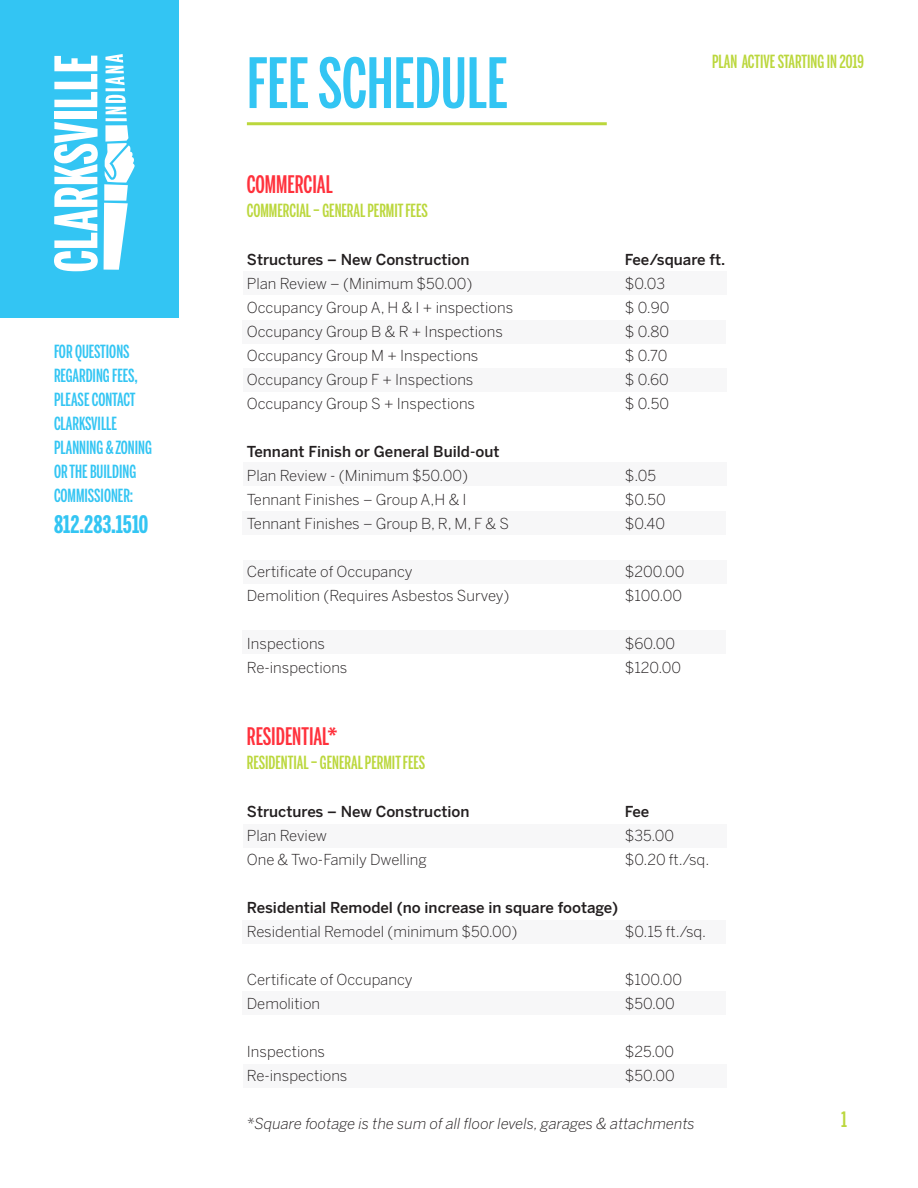
<style>
.page{position:relative;width:918px;height:1188px;background:#fff}
.page>*{position:absolute;margin:0;border:0;box-sizing:border-box;transform-origin:0 0}
.t1{font:500 68.7px "Benton Sans Extra Compressed";color:#33c5f3}
.t2{font:500 24px "Benton Sans Extra Compressed";color:#ff313c}
.t3{font:700 24px "Benton Sans Extra Compressed";color:#33c5f3}
.t4{font:500 21px "Benton Sans Extra Compressed";color:#bbd73c}
.t5{font:500 18px/24px "Benton Sans Extra Compressed";color:#33c5f3}
.t6{font:500 18px "Benton Sans Extra Compressed";color:#bbd73c}
.t7{font:300 15px "Benton Sans";color:#231f20}
.t8{font:500 15px "Benton Sans";color:#231f20}
.t9{font:italic 300 15px "Benton Sans";color:#231f20}
</style>
<div class="page">
<div style="left:0;top:0;width:178px;height:318px;background:#33c5f3"></div>
<hr style="left:247px;top:122px;width:360px;height:3px;background:#bbd73c">
<svg style="left:54px;top:122px;width:44px;height:149px"></svg>
<div style="left:54px;top:112px;width:43px;height:7px;background:#fff"></div>
<svg style="left:54px;top:56px;width:43px;height:51px"></svg>
<svg style="left:104px;top:125px;width:31px;height:145px"></svg>
<hr style="left:106px;top:118px;width:21px;height:3px;background:#fff">
<svg style="left:106px;top:95px;width:20px;height:19px"></svg>
<hr style="left:106px;top:88px;width:19px;height:3px;background:#fff">
<svg style="left:105px;top:54px;width:20px;height:31px"></svg>
<div style="left:243px;top:271px;width:484px;height:24px;background:#f7f7f8"></div>
<div style="left:242px;top:320px;width:484px;height:23px;background:#f7f7f8"></div>
<div style="left:243px;top:368px;width:484px;height:24px;background:#f7f7f8"></div>
<div style="left:243px;top:463px;width:484px;height:23px;background:#f7f7f8"></div>
<div style="left:243px;top:511px;width:483px;height:24px;background:#f7f7f8"></div>
<div style="left:243px;top:560px;width:484px;height:23px;background:#f7f7f8"></div>
<div style="left:242px;top:631px;width:484px;height:23px;background:#f7f7f8"></div>
<div style="left:243px;top:824px;width:484px;height:24px;background:#f7f7f8"></div>
<div style="left:242px;top:920px;width:484px;height:24px;background:#f7f7f8"></div>
<div style="left:242px;top:991px;width:484px;height:24px;background:#f7f7f8"></div>
<div style="left:243px;top:1064px;width:484px;height:23px;background:#f7f7f8"></div>
<p class="t5" style="left:54px;top:339px;width:100px">FOR QUESTIONS<br>REGARDING FEES,<br>PLEASE CONTACT<br>CLARKSVILLE<br>PLANNING &amp; ZONING<br>OR THE BUILDING<br>COMMISSIONER:</p>
<p class="t3" style="left:54px;top:509px;width:96px">812.283.1510</p>
<p class="t1" style="left:247px;top:41px;width:262px">FEE SCHEDULE</p>
<p class="t6" style="left:712px;top:51px;width:153px">PLAN ACTIVE STARTING IN 2019</p>
<p class="t2" style="left:247px;top:169px;width:87px">COMMERCIAL</p>
<p class="t6" style="left:247px;top:199px;width:182px">COMMERCIAL – GENERAL PERMIT FEES</p>
<p class="t8" style="left:247px;top:250px;width:224px">Structures – New Construction</p>
<p class="t8" style="left:625px;top:250px;width:102px">Fee/square ft.</p>
<p class="t7" style="left:247px;top:275px;width:227px">Plan Review – (Minimum $50.00)</p>
<p class="t7" style="left:625px;top:275px;width:42px">$0.03</p>
<p class="t7" style="left:247px;top:299px;width:268px">Occupancy Group A, H &amp; I + inspections</p>
<p class="t7" style="left:625px;top:299px;width:46px">$ 0.90</p>
<p class="t7" style="left:247px;top:323px;width:257px">Occupancy Group B &amp; R + Inspections</p>
<p class="t7" style="left:625px;top:323px;width:46px">$ 0.80</p>
<p class="t7" style="left:247px;top:347px;width:233px">Occupancy Group M + Inspections</p>
<p class="t7" style="left:625px;top:347px;width:44px">$ 0.70</p>
<p class="t7" style="left:247px;top:371px;width:228px">Occupancy Group F + Inspections</p>
<p class="t7" style="left:625px;top:371px;width:45px">$ 0.60</p>
<p class="t7" style="left:247px;top:395px;width:230px">Occupancy Group S + Inspections</p>
<p class="t7" style="left:625px;top:395px;width:46px">$ 0.50</p>
<p class="t8" style="left:247px;top:442px;width:254px">Tennant Finish or General Build-out</p>
<p class="t7" style="left:247px;top:467px;width:223px">Plan Review - (Minimum $50.00)</p>
<p class="t7" style="left:625px;top:467px;width:33px">$.05</p>
<p class="t7" style="left:247px;top:491px;width:221px">Tennant Finishes – Group A,H &amp; I</p>
<p class="t7" style="left:625px;top:491px;width:42px">$0.50</p>
<p class="t7" style="left:247px;top:515px;width:264px">Tennant Finishes – Group B, R, M, F &amp; S</p>
<p class="t7" style="left:625px;top:515px;width:42px">$0.40</p>
<p class="t7" style="left:247px;top:563px;width:167px">Certificate of Occupancy</p>
<p class="t7" style="left:625px;top:563px;width:61px">$200.00</p>
<p class="t7" style="left:247px;top:587px;width:264px">Demolition (Requires Asbestos Survey)</p>
<p class="t7" style="left:625px;top:587px;width:59px">$100.00</p>
<p class="t7" style="left:247px;top:635px;width:80px">Inspections</p>
<p class="t7" style="left:625px;top:635px;width:52px">$60.00</p>
<p class="t7" style="left:247px;top:659px;width:102px">Re-inspections</p>
<p class="t7" style="left:625px;top:659px;width:58px">$120.00</p>
<p class="t2" style="left:247px;top:721px;width:92px">RESIDENTIAL*</p>
<p class="t6" style="left:247px;top:751px;width:180px">RESIDENTIAL – GENERAL PERMIT FEES</p>
<p class="t8" style="left:247px;top:802px;width:224px">Structures – New Construction</p>
<p class="t8" style="left:625px;top:802px;width:26px">Fee</p>
<p class="t7" style="left:247px;top:827px;width:82px">Plan Review</p>
<p class="t7" style="left:625px;top:827px;width:51px">$35.00</p>
<p class="t7" style="left:247px;top:851px;width:181px">One &amp; Two-Family Dwelling</p>
<p class="t7" style="left:625px;top:851px;width:86px">$0.20 ft./sq.</p>
<p class="t8" style="left:247px;top:898px;width:373px">Residential Remodel (no increase in square footage)</p>
<p class="t7" style="left:247px;top:923px;width:272px">Residential Remodel (minimum $50.00)</p>
<p class="t7" style="left:625px;top:923px;width:83px">$0.15 ft./sq.</p>
<p class="t7" style="left:247px;top:971px;width:167px">Certificate of Occupancy</p>
<p class="t7" style="left:625px;top:971px;width:59px">$100.00</p>
<p class="t7" style="left:247px;top:995px;width:75px">Demolition</p>
<p class="t7" style="left:625px;top:995px;width:51px">$50.00</p>
<p class="t7" style="left:247px;top:1043px;width:80px">Inspections</p>
<p class="t7" style="left:625px;top:1043px;width:51px">$25.00</p>
<p class="t7" style="left:247px;top:1067px;width:102px">Re-inspections</p>
<p class="t7" style="left:625px;top:1067px;width:51px">$50.00</p>
<p class="t9" style="left:247px;top:1115px;width:450px">*Square footage is the sum of all floor levels, garages &amp; attachments</p>
<p class="t4" style="left:841px;top:1106px;width:7px">1</p>
</div>
